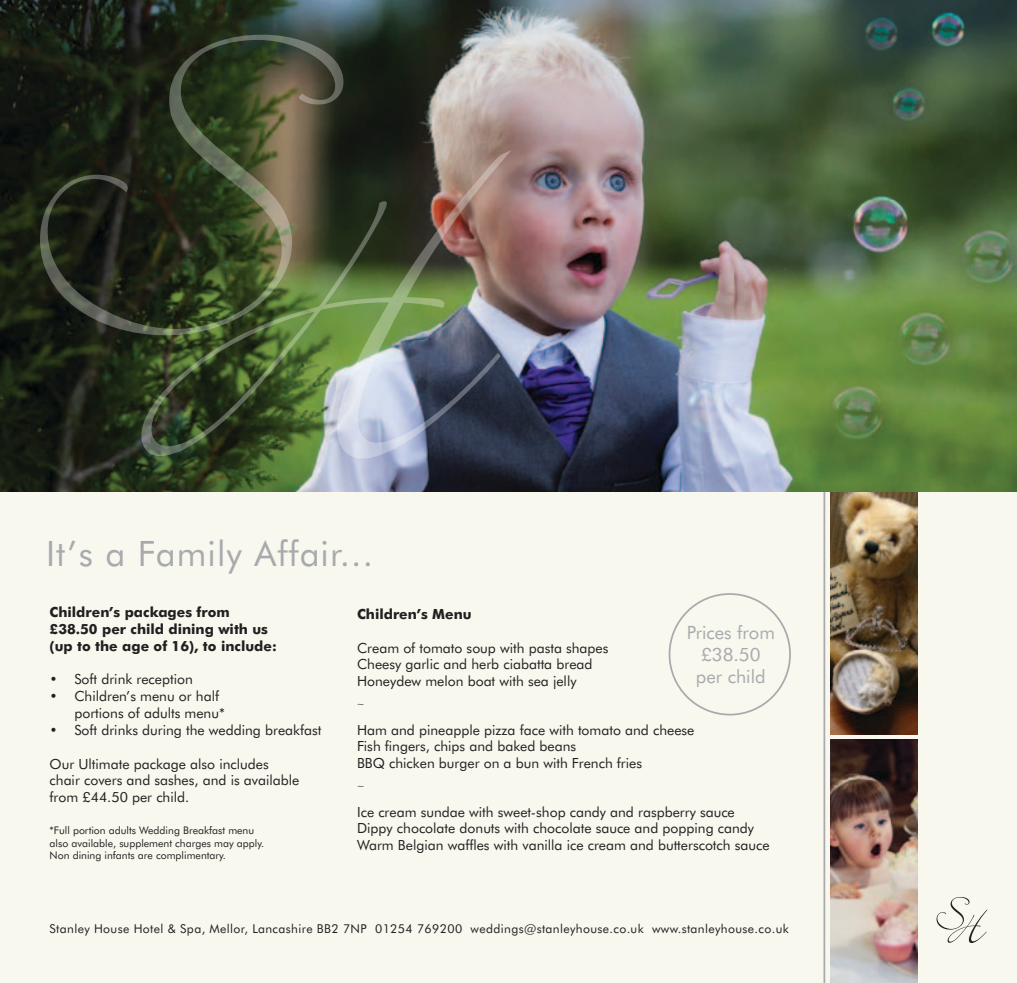
<style>
.page{position:relative;width:1017px;height:983px;background:#fff}
.page>*{position:absolute;margin:0;border:0;box-sizing:border-box;transform-origin:0 0}
.t1{font:35px "Futura BT";letter-spacing:.03em;color:#a8aaad}
.t2{font:18.38px "Futura BT";color:#a8aaad}
.t3{font:14px/16.8px "Futura BT";color:#231f20}
.t4{font:700 14px/16.8px "Futura BT";color:#231f20}
.t5{font:12.25px "Futura BT";letter-spacing:.03em;color:#231f20}
.t6{font:10.5px/12.6px "Futura BT";color:#231f20}
.t7{font:8.75px "Futura BT";color:#231f20}
</style>
<div class="page">
<div style="left:0;top:476px;width:1017px;height:506px;background:#f8f8ef"></div>
<svg style="left:936px;top:896px;width:52px;height:46px"></svg>
<img style="left:830px;top:491px;width:87px;height:243px">
<img style="left:830px;top:739px;width:87px;height:243px">
<hr style="left:823px;top:476px;width:2px;height:506px;background:#a8aaad">
<div style="left:669px;top:593px;width:122px;height:122px;border:2px solid #a8aaad;border-radius:50%"></div>
<img style="left:0;top:0;width:1017px;height:491px">
<svg style="left:40px;top:35px;width:303px;height:300px;background:#2c3122"></svg>
<img style="left:141px;top:150px;width:370px;height:308px">
<p class="t1" style="left:46px;top:532px;width:328px">It’s a Family Affair...</p>
<p class="t4" style="left:50px;top:603px;width:229px">Children’s packages from £38.50 per child dining with us (up to the age of 16), to include:</p>
<p class="t3" style="left:50px;top:670px;width:145px">• Soft drink reception</p>
<p class="t3" style="left:74px;top:687px;width:152px;text-indent:-25px">• Children’s menu or half portions of adults menu*</p>
<p class="t3" style="left:50px;top:721px;width:273px">• Soft drinks during the wedding breakfast</p>
<p class="t3" style="left:50px;top:754px;width:251px">Our Ultimate package also includes chair covers and sashes, and is available from £44.50 per child.</p>
<p class="t6" style="left:50px;top:823px;width:216px">*Full portion adults Wedding Breakfast menu also available, supplement charges may apply.</p>
<p class="t6" style="left:50px;top:848px;width:178px">Non dining infants are complimentary.</p>
<p class="t4" style="left:357px;top:605px;width:116px">Children’s Menu</p>
<p class="t3" style="left:357px;top:639px;width:253px">Cream of tomato soup with pasta shapes</p>
<p class="t3" style="left:357px;top:655px;width:237px">Cheesy garlic and herb ciabatta bread</p>
<p class="t3" style="left:357px;top:672px;width:221px">Honeydew melon boat with sea jelly</p>
<p class="t7" style="left:357px;top:698px;width:9px">~</p>
<p class="t3" style="left:357px;top:720px;width:339px">Ham and pineapple pizza face with tomato and cheese</p>
<p class="t3" style="left:357px;top:737px;width:221px">Fish fingers, chips and baked beans</p>
<p class="t3" style="left:357px;top:754px;width:287px">BBQ chicken burger on a bun with French fries</p>
<p class="t7" style="left:357px;top:780px;width:9px">~</p>
<p class="t3" style="left:357px;top:802px;width:379px">Ice cream sundae with sweet-shop candy and raspberry sauce</p>
<p class="t3" style="left:357px;top:819px;width:398px">Dippy chocolate donuts with chocolate sauce and popping candy</p>
<p class="t3" style="left:357px;top:836px;width:414px">Warm Belgian waffles with vanilla ice cream and butterscotch sauce</p>
<p class="t2" style="left:687px;top:621px;width:90px">Prices from</p>
<p class="t2" style="left:701px;top:643px;width:61px">£38.50</p>
<p class="t2" style="left:696px;top:665px;width:71px">per child</p>
<p class="t5" style="left:50px;top:920px;width:741px">Stanley House Hotel &amp; Spa, Mellor, Lancashire BB2 7NP 01254 769200 weddings@stanleyhouse.co.uk www.stanleyhouse.co.uk</p>
</div>
